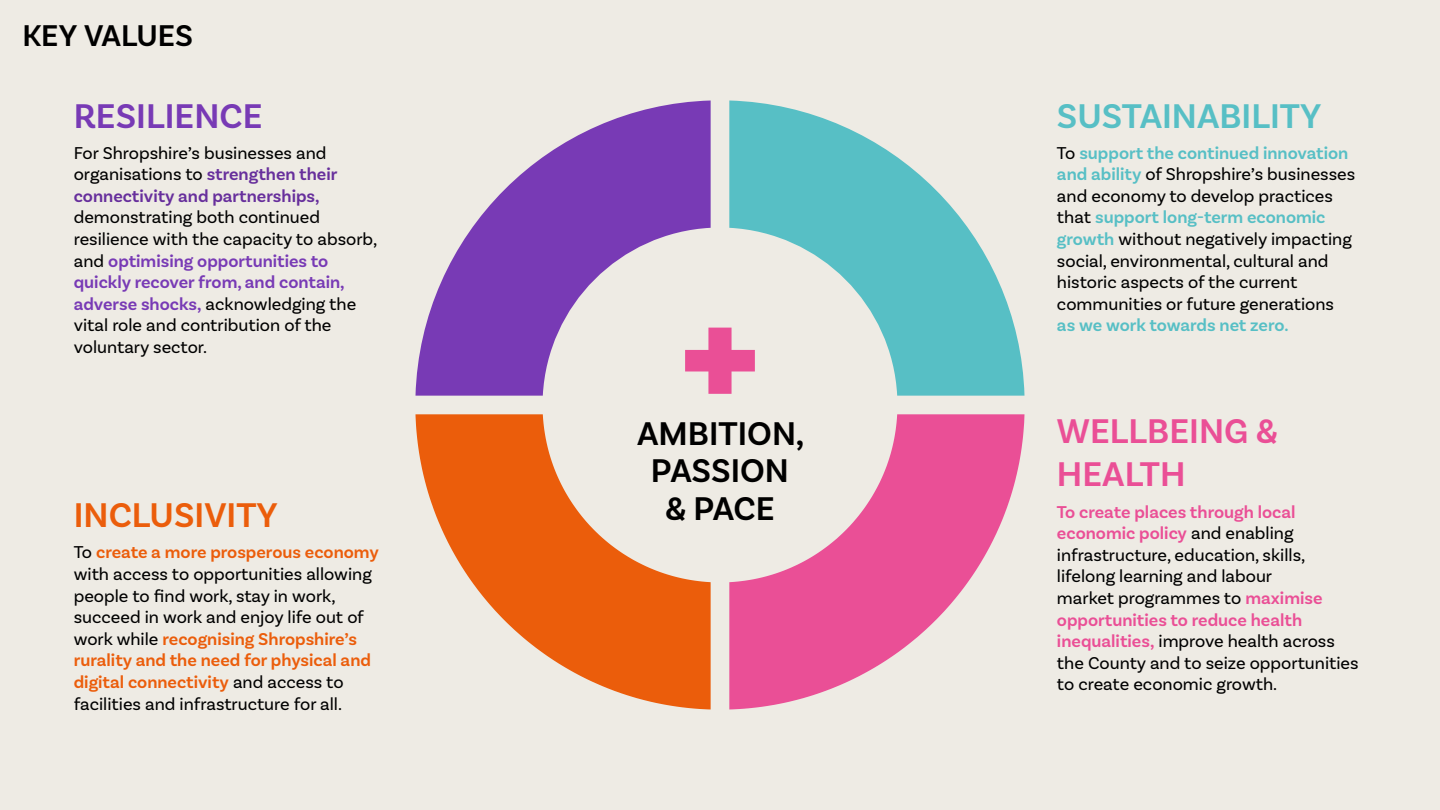
<style>
.page{position:relative;width:1440px;height:810px;background:#eeebe4}
.page>*{position:absolute;margin:0;border:0;box-sizing:border-box;transform-origin:0 0}
.t1{font:600 36px/43.2px "Basic Sans";color:#ea4f96}
.t2{font:600 36px "Basic Sans";color:#57bfc5}
.t3{font:600 36px "Basic Sans";color:#eb5d0b}
.t4{font:600 36px "Basic Sans";color:#783ab5}
.t5{font:600 34.5px/37.5px "Basic Sans";color:#000;text-align:center}
.t6{font:600 31.5px "Basic Sans";letter-spacing:-.005em;color:#000}
.t7{font:18px/21.6px "Basic Sans";color:#000}
.t8{font:600 18px "Basic Sans";letter-spacing:-.005em;color:#57bfc5}
.s1{font-weight:600;color:#672f9c}
.s2{font-weight:600;color:#783ab5}
.s3{font-weight:600;color:#eb5d0b}
.s4{font-weight:600;color:#57bfc5}
.s5{font-weight:600;color:#ea4f96}
</style>
<div class="page">
<svg style="left:711px;top:328px;width:18px;height:66px"></svg>
<svg style="left:416px;top:100px;width:295px;height:296px;fill:#783ab5"></svg>
<svg style="left:416px;top:414px;width:295px;height:295px;fill:#eb5d0b"></svg>
<svg style="left:729px;top:414px;width:295px;height:295px;fill:#ea4f96"></svg>
<svg style="left:729px;top:101px;width:295px;height:295px;fill:#57bfc5"></svg>
<h3 class="t6" style="left:22px;top:17px;width:172px">KEY VALUES</h3>
<h1 class="t4" style="left:74px;top:94px;width:190px">RESILIENCE</h1>
<p class="t7" style="left:74px;top:142px;width:265px">For Shropshire’s businesses and organisations to <span class="s1">strengthen their connectivity and partnerships,</span></p>
<p class="t7" style="left:74px;top:207px;width:305px">demonstrating both continued resilience with the capacity to absorb, and <span class="s2">optimising opportunities to quickly recover from, and contain, adverse shocks,</span> acknowledging the vital role and contribution of the voluntary sector.</p>
<h1 class="t3" style="left:74px;top:493px;width:206px">INCLUSIVITY</h1>
<p class="t7" style="left:74px;top:541px;width:307px">To <span class="s3">create a more prosperous economy </span>with access to opportunities allowing people to find work, stay in work, succeed in work and enjoy life out of work while <span class="s3">recognising Shropshire’s rurality and the need for physical and digital connectivity</span> and access to facilities and infrastructure for all.</p>
<h2 class="t5" style="left:637px;top:415px;width:169px">AMBITION,<br>PASSION &amp; PACE</h2>
<h1 class="t2" style="left:1057px;top:94px;width:266px">SUSTAINABILITY</h1>
<p class="t7" style="left:1057px;top:142px;width:300px">To <span class="s4">support the continued innovation and ability</span> of Shropshire’s businesses and economy to develop practices that <span class="s4">support long-term economic growth</span> without negatively impacting social, environmental, cultural and historic aspects of the current communities or future generations</p>
<p class="t8" style="left:1057px;top:315px;width:233px">as we work towards net zero.</p>
<h1 class="t1" style="left:1057px;top:410px;width:222px">WELLBEING &amp;<br>HEALTH</h1>
<p class="t7" style="left:1057px;top:501px;width:303px"><span class="s5">To create places through local economic policy</span> and enabling infrastructure, education, skills, lifelong learning and labour<br>market programmes to <span class="s5">maximise opportunities to reduce health inequalities,</span> improve health across the County and to seize opportunities to create economic growth.</p>
</div>
